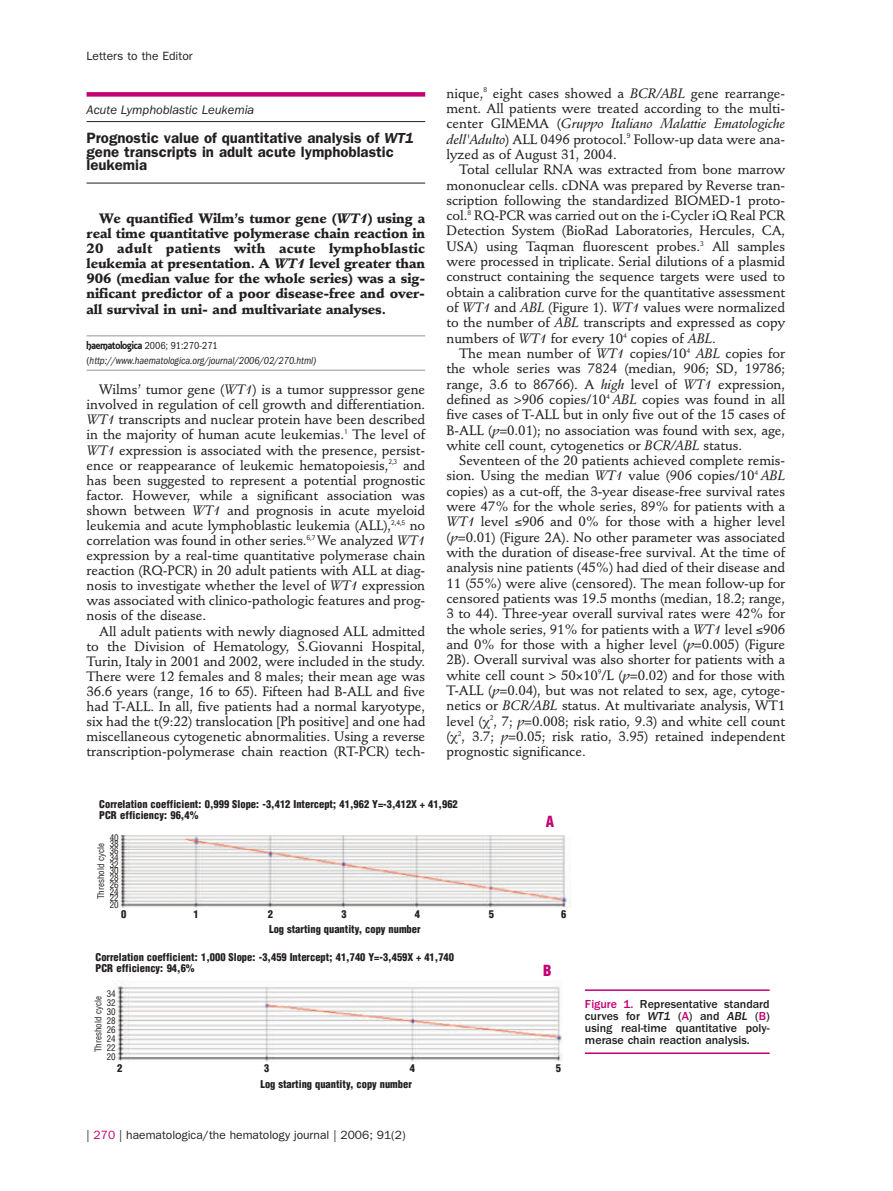
<style>
.page{position:relative;width:893px;height:1191px;background:#fff}
.page>*{position:absolute;margin:0;border:0;box-sizing:border-box;transform-origin:0 0}
.t1{font:600 15px/13.5px "Franklin Gothic";color:#231f20}
.t2{font:900 condensed 15px "Helvetica";color:#c30175}
.t3{font:500 13.5px/15.3px "Stempel Schneidler";letter-spacing:-.005em;color:#231f20;text-align:justify}
.t4{font:900 13.5px/15px "Stempel Schneidler";letter-spacing:-.005em;color:#231f20;text-align:justify}
.t5{font:italic 13.5px "Stempel Schneidler Med";letter-spacing:-.005em;color:#231f20}
.t6{font:italic 12.75px "Franklin Gothic";letter-spacing:-.005em;color:#231f20}
.t7{font:500 12px/12px "Franklin Gothic";color:#231f20;text-align:justify}
.t8{font:12px "Franklin Gothic";color:#231f20}
.t9{font:900 condensed 10.5px/10.5px "Helvetica";color:#231f20}
.t10{font:italic condensed 10.5px/15px "Franklin Gothic";letter-spacing:-.005em;color:#231f20}
.t11{font:condensed 9px/6.8px "Helvetica";color:#231f20;text-align:justify}
.s1{font-style:italic}
.s2{font-family:"Equinox Plain";font-style:normal;font-stretch:normal;font-size:12px}
.s3{font-style:normal}
.s4{font-family:"Stempel Schneidler Med";font-weight:400;font-style:italic}
.s5{font-family:"Stempel Schneidler";font-weight:500;font-style:normal}
.s6{color:#c30175}
</style>
<div class="page">
<div style="left:87px;top:92px;width:338px;height:5px;background:#c30175"></div>
<hr style="left:87px;top:121px;width:338px;height:1px;background:#231f20">
<hr style="left:87px;top:183px;width:338px;height:1px;background:#231f20">
<hr style="left:87px;top:335px;width:338px;height:1px;background:#939598">
<hr style="left:87px;top:370px;width:338px;height:1px;background:#939598">
<img style="left:112px;top:835px;width:459px;height:227px">
<hr style="left:585px;top:989px;width:185px;height:2px;background:#c30175">
<hr style="left:585px;top:1052px;width:185px;height:2px;background:#c30175">
<p class="t8" style="left:87px;top:52px;width:108px">Letters to the Editor</p>
<p class="t6" style="left:87px;top:105px;width:169px">Acute Lymphoblastic Leukemia</p>
<p class="t1" style="left:87px;top:132px;width:328px">Prognostic value of quantitative analysis of <span class="s1">WT1 </span>gene transcripts in adult acute lymphoblastic leukemia</p>
<p class="t4" style="left:87px;top:212px;width:340px;text-indent:13px">We quantified Wilm’s tumor gene (<span class="s1">WT1</span>) using a real time quantitative polymerase chain reaction in 20 adult patients with acute lymphoblastic leukemia at presentation. A <span class="s1">WT1</span> level greater than 906 (median value for the whole series) was a sig&shy;nificant predictor of a poor disease-free and over&shy;all survival in uni- and multivariate analyses.</p>
<p class="t10" style="left:87px;top:339px;width:231px"><span class="s2">haematologica</span> <span class="s3">2006; 91:270-271 (</span>http://www.haematologica.org/journal/2006/02/270.html)</p>
<p class="t3" style="left:87px;top:383px;width:340px;text-indent:13px">Wilms’ tumor gene (<span class="s4">WT1</span>) is a tumor suppressor gene involved in regulation of cell growth and differentiation.<br><span class="s4">WT1</span> transcripts and nuclear protein have been described in the majority of human acute leukemias.<sup>1</sup> The level of <span class="s4">WT1</span> expression is associated with the presence, persist&shy;ence or reappearance of leukemic hematopoiesis,<sup>2,3</sup> and has been suggested to represent a potential prognostic factor. However, while a significant association was shown between <span class="s4">WT1</span> and prognosis in acute myeloid leukemia and acute lymphoblastic leukemia (ALL),<sup>2,4,5</sup> no correlation was found in other series.<sup>6,7</sup> We analyzed <span class="s4">WT1 </span>expression by a real-time quantitative polymerase chain reaction (RQ-PCR) in 20 adult patients with ALL at diag&shy;nosis to investigate whether the level of <span class="s4">WT1</span> expression was associated with clinico-pathologic features and prog&shy;nosis of the disease.</p>
<p class="t3" style="left:87px;top:624px;width:340px;text-indent:13px">All adult patients with newly diagnosed ALL admitted to the Division of Hematology, S.Giovanni Hospital, Turin, Italy in 2001 and 2002, were included in the study.<br>There were 12 females and 8 males; their mean age was 36.6 years (range, 16 to 65). Fifteen had B-ALL and five had T-ALL. In all, five patients had a normal karyotype, six had the t(9:22) translocation [Ph positive] and one had miscellaneous cytogenetic abnormalities. Using a reverse transcription-polymerase chain reaction (RT-PCR) tech-</p>
<p class="t3" style="left:446px;top:87px;width:340px">nique,<sup>8</sup> eight cases showed a <span class="s4">BCR/ABL</span> gene rearrange&shy;ment. All patients were treated according to the multi-</p>
<p class="t5" style="left:446px;top:118px;width:340px"><span class="s5">center GIMEMA (</span>Gruppo Italiano Malattie Ematologiche</p>
<p class="t3" style="left:446px;top:133px;width:340px"><span class="s4">dell'Adulto</span>) ALL 0496 protocol.<sup>9</sup> Follow-up data were ana&shy;lyzed as of August 31, 2004.</p>
<p class="t3" style="left:446px;top:163px;width:340px;text-indent:13px">Total cellular RNA was extracted from bone marrow mononuclear cells. cDNA was prepared by Reverse tran&shy;scription following the standardized BIOMED-1 proto&shy;col.<sup>8</sup> RQ-PCR was carried out on the i-Cycler iQ Real PCR Detection System (BioRad Laboratories, Hercules, CA, USA) using Taqman fluorescent probes.<sup>3</sup> All samples were processed in triplicate. Serial dilutions of a plasmid construct containing the sequence targets were used to obtain a calibration curve for the quantitative assessment of <span class="s4">WT1</span> and <span class="s4">ABL</span> (Figure 1). <span class="s4">WT1</span> values were normalized to the number of <span class="s4">ABL</span> transcripts and expressed as copy numbers of <span class="s4">WT1</span> for every 10<sup>4</sup> copies of <span class="s4">ABL</span>.</p>
<p class="t3" style="left:446px;top:347px;width:340px;text-indent:13px">The mean number of <span class="s4">WT1</span> copies/10<sup>4</sup> <span class="s4">ABL</span> copies for the whole series was 7824 (median, 906; SD, 19786; range, 3.6 to 86766). A <span class="s4">high</span> level of <span class="s4">WT1</span> expression, defined as &gt;906 copies/10<sup>4</sup> <span class="s4">ABL</span> copies was found in all five cases of T-ALL but in only five out of the 15 cases of B-ALL (<span class="s4">p</span>=0.01); no association was found with sex, age, white cell count, cytogenetics or <span class="s4">BCR/ABL</span> status.</p>
<p class="t3" style="left:446px;top:454px;width:340px;text-indent:13px">Seventeen of the 20 patients achieved complete remis&shy;sion. Using the median <span class="s4">WT1</span> value (906 copies/10<sup>4</sup> <span class="s4">ABL </span>copies) as a cut-off, the 3-year disease-free survival rates were 47% for the whole series, 89% for patients with a <span class="s4">WT1</span> level ≤906 and 0% for those with a higher level (<span class="s4">p</span>=0.01) (Figure 2A). No other parameter was associated with the duration of disease-free survival. At the time of analysis nine patients (45%) had died of their disease and 11 (55%) were alive (censored). The mean follow-up for censored patients was 19.5 months (median, 18.2; range, 3 to 44). Three-year overall survival rates were 42% for the whole series, 91% for patients with a <span class="s4">WT1</span> level ≤906 and 0% for those with a higher level (<span class="s4">p</span>=0.005) (Figure 2B). Overall survival was also shorter for patients with a white cell count &gt; 50 10<sup>9</sup>/L (<span class="s4">p</span>=0.02) and for those with T-ALL (<span class="s4">p</span>=0.04), but was not related to sex, age, cytoge&shy;netics or <span class="s4">BCR/ABL</span> status. At multivariate analysis, WT1 level ( <sup>2</sup>, 7; <span class="s4">p=</span>0.008; risk ratio, 9.3) and white cell count ( <sup>2</sup>, 3.7; <span class="s4">p</span>=0.05; risk ratio, 3.95) retained independent prognostic significance.</p>
<p class="t9" style="left:99px;top:800px;width:360px">Correlation coefficient: 0,999 Slope: -3,412 Intercept; 41,962 Y=-3,412X + 41,962<br>PCR efficiency: 96,4%</p>
<p class="t11" style="left:110px;top:834px;width:10px">40<br>38<br>36<br>34<br>32<br>30<br>28<br>26<br>24<br>22<br>20</p>
<p class="t11" style="left:98px;top:899px;width:57px;rotate:-90deg">Threshold cycle</p>
<p class="t2" style="left:546px;top:816px;width:10px">A</p>
<p class="t9" style="left:121px;top:910px;width:7px">0</p>
<p class="t9" style="left:193px;top:910px;width:7px">1</p>
<p class="t9" style="left:268px;top:910px;width:7px">2</p>
<p class="t9" style="left:342px;top:910px;width:7px">3</p>
<p class="t9" style="left:415px;top:910px;width:7px">4</p>
<p class="t9" style="left:489px;top:910px;width:7px">5</p>
<p class="t9" style="left:561px;top:910px;width:7px">6</p>
<p class="t9" style="left:269px;top:925px;width:153px">Log starting quantity, copy number</p>
<p class="t9" style="left:96px;top:952px;width:360px">Correlation coefficient: 1,000 Slope: -3,459 Intercept; 41,740 Y=-3,459X + 41,740<br>PCR efficiency: 94,6%</p>
<p class="t11" style="left:107px;top:990px;width:10px;line-height:9px">34<br>32<br>30<br>28<br>26<br>24<br>22<br>20</p>
<p class="t11" style="left:95px;top:1052px;width:57px;rotate:-90deg">Threshold cycle</p>
<p class="t2" style="left:543px;top:964px;width:10px">B</p>
<p class="t9" style="left:117px;top:1063px;width:7px">2</p>
<p class="t9" style="left:264px;top:1063px;width:7px">3</p>
<p class="t9" style="left:410px;top:1063px;width:7px">4</p>
<p class="t9" style="left:556px;top:1063px;width:7px">5</p>
<p class="t9" style="left:260px;top:1079px;width:153px">Log starting quantity, copy number</p>
<p class="t8" style="left:87px;top:1130px;width:321px">| <span class="s6">270</span> | haematologica/the hematology journal | 2006; 91(2)</p>
<p class="t7" style="left:585px;top:999px;width:186px"><span class="s6">Figure 1.</span> Representative standard curves for <span class="s1">WT1</span> (<span class="s6">A</span>) and <span class="s1">ABL</span> (<span class="s6">B</span>) using real-time quantitative poly&shy;merase chain reaction analysis.</p>
</div>
